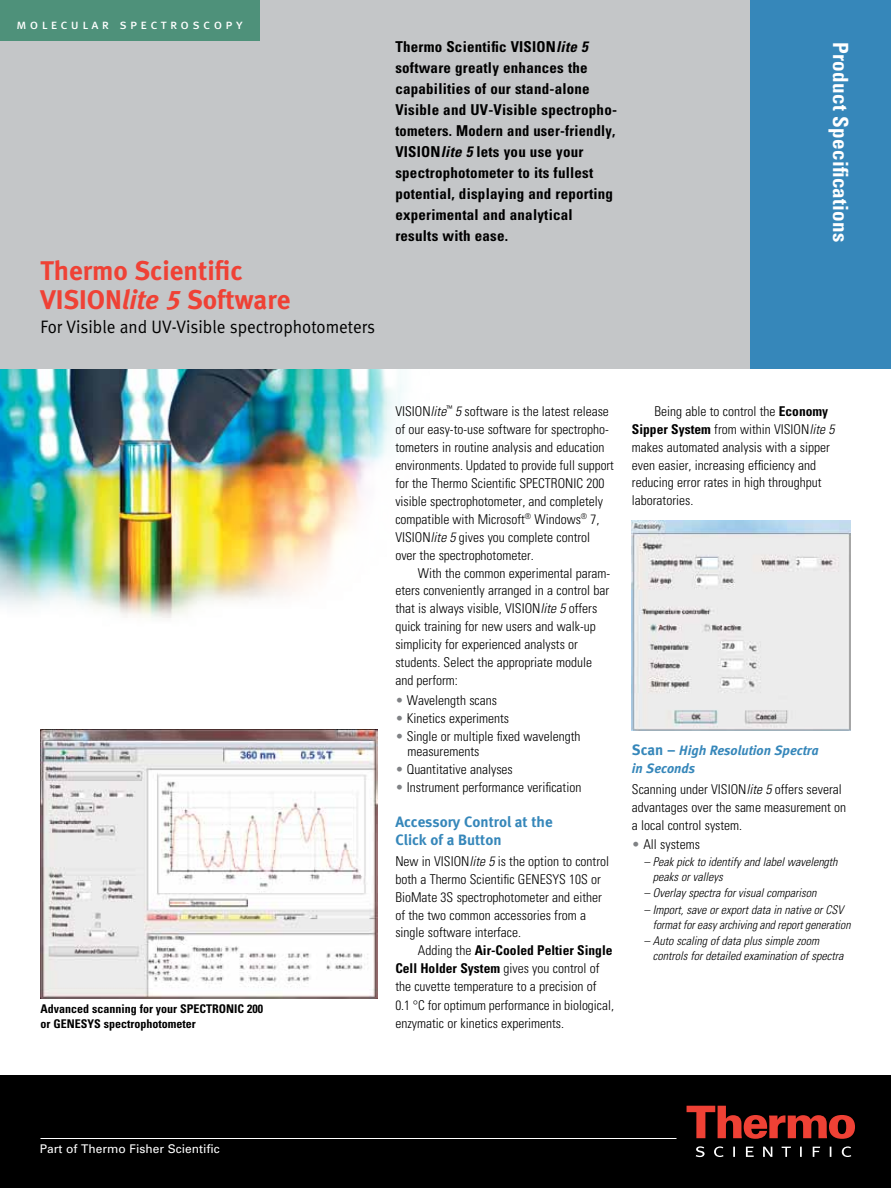
<style>
.page{position:relative;width:891px;height:1188px;background:#fff}
.page>*{position:absolute;margin:0;border:0;box-sizing:border-box;transform-origin:0 0}
.t1{font:27px/28.5px "Meta Bold LF";color:#ef4135}
.t2{font:700 condensed 21px "Univers";letter-spacing:.015em;color:#fff}
.t3{font:18px "Meta Normal LF";color:#000;scale:.94 1}
.t4{font:700 condensed 15px/21px "Univers";letter-spacing:.015em;color:#000}
.t5{font:15px/18px "Meta Bold LF";color:#3687ba}
.t6{font:300 condensed 13.5px/18px "Univers";color:#000}
.t7{font:italic 13.5px/18px "Meta Bold LF";color:#3687ba}
.t8{font:13.5px "Meta Book LF Caps";letter-spacing:.25em;color:#fff}
.t9{font:italic 300 condensed 12px/15px "Univers";color:#000}
.t10{font:700 condensed 12px/15px "Univers";color:#000}
.t11{font:12px "Univers";color:#fff}
.s1{font-style:italic}
.s2{color:#808285}
.s3{font-weight:700}
.s4{font-style:normal;font-size:15px}
</style>
<div class="page">
<img style="left:0;top:369px;width:404px;height:249px">
<div style="left:0;top:0;width:750px;height:369px;background:#c4c6c8"></div>
<div style="left:750px;top:0;width:141px;height:369px;background:#3687ba"></div>
<div style="left:0;top:1076px;width:891px;height:112px;background:#000"></div>
<svg style="left:687px;top:1106px;width:168px;height:33px"></svg>
<svg style="left:696px;top:1146px;width:155px;height:11px"></svg>
<hr style="left:40px;top:1138px;width:636px;height:1px;background:#fff">
<div style="left:0;top:0;width:259px;height:40px;background:#4e917a"></div>
<img style="left:632px;top:520px;width:218px;height:210px">
<img style="left:40px;top:729px;width:337px;height:270px">
<p class="t8" style="left:16px;top:16px;width:228px">molecular spectroscopy</p>
<h1 class="t1" style="left:40px;top:256px;width:251px">Thermo Scientific<br>VISION<span class="s1">lite 5</span> Software</h1>
<h3 class="t3" style="left:40px;top:316px;width:357px">For Visible and UV-Visible spectrophotometers</h3>
<p class="t4" style="left:395px;top:36px;width:223px">Thermo Scientific VISION<span class="s1">lite 5 </span>software greatly enhances the capabilities of our stand-alone<br>Visible and UV-Visible spectropho&shy;tometers. Modern and user-friendly,<br>VISION<span class="s1">lite 5</span> lets you use your spectrophotometer to its fullest potential, displaying and reporting experimental and analytical results with ease.</p>
<h2 class="t2" style="left:854px;top:42px;width:202px;rotate:90deg">Product Specifications</h2>
<p class="t10" style="left:40px;top:1001px;width:224px">Advanced scanning for your SPECTRONIC 200 or GENESYS spectrophotometer</p>
<p class="t6" style="left:395px;top:402px;width:220px">VISION<span class="s1">lite</span><sup>™</sup> <span class="s1">5</span> software is the latest release of our easy-to-use software for spectropho&shy;tometers in routine analysis and education environments. Updated to provide full support for the Thermo Scientific SPECTRONIC 200 visible spectrophotometer, and completely compatible with Microsoft<sup>®</sup> Windows<sup>®</sup> 7, VISION<span class="s1">lite 5</span> gives you complete control over the spectrophotometer.</p>
<p class="t6" style="left:395px;top:564px;width:216px;text-indent:23px">With the common experimental param&shy;eters conveniently arranged in a control bar that is always visible, VISION<span class="s1">lite 5</span> offers quick training for new users and walk-up simplicity for experienced analysts or students. Select the appropriate module and perform:</p>
<p class="t6" style="left:395px;top:691px;width:103px"><span class="s2">•</span> Wavelength scans</p>
<p class="t6" style="left:395px;top:709px;width:115px"><span class="s2">•</span> Kinetics experiments</p>
<p class="t6" style="left:407px;top:729px;width:175px;line-height:15px;text-indent:-12px"><span class="s2">•</span> Single or multiple fixed wavelength measurements</p>
<p class="t6" style="left:395px;top:760px;width:119px"><span class="s2">•</span> Quantitative analyses</p>
<p class="t6" style="left:395px;top:778px;width:188px"><span class="s2">•</span> Instrument performance verification</p>
<p class="t5" style="left:395px;top:812px;width:159px">Accessory Control at the<br>Click of a Button</p>
<p class="t6" style="left:395px;top:852px;width:215px">New in VISION<span class="s1">lite 5</span> is the option to control both a Thermo Scientific GENESYS 10S or BioMate 3S spectrophotometer and either of the two common accessories from a single software interface.</p>
<p class="t6" style="left:395px;top:942px;width:220px;text-indent:23px">Adding the <span class="s3">Air-Cooled Peltier Single Cell Holder System</span> gives you control of the cuvette temperature to a precision of 0.1 °C for optimum performance in biological, enzymatic or kinetics experiments.</p>
<p class="t6" style="left:632px;top:402px;width:204px;text-indent:23px">Being able to control the <span class="s3">Economy Sipper System</span> from within VISION<span class="s1">lite 5 </span>makes automated analysis with a sipper even easier, increasing efficiency and reducing error rates in high throughput laboratories.</p>
<p class="t7" style="left:632px;top:741px;width:188px"><span class="s4">Scan –</span> High Resolution Spectra in Seconds</p>
<p class="t6" style="left:632px;top:780px;width:216px">Scanning under VISION<span class="s1">lite 5</span> offers several advantages over the same measurement on a local control system.</p>
<p class="t6" style="left:632px;top:835px;width:70px"><span class="s2">•</span> All systems</p>
<p class="t9" style="left:653px;top:854px;width:186px;text-indent:-9px">– Peak pick to identify and label wavelength peaks or valleys</p>
<p class="t9" style="left:644px;top:885px;width:174px">– Overlay spectra for visual comparison</p>
<p class="t9" style="left:653px;top:902px;width:199px;text-indent:-9px">– Import, save or export data in native or CSV format for easy archiving and report generation</p>
<p class="t9" style="left:653px;top:933px;width:192px;text-indent:-9px">– Auto scaling of data plus simple zoom controls for detailed examination of spectra</p>
<p class="t11" style="left:40px;top:1141px;width:182px">Part of Thermo Fisher Scientific</p>
</div>
